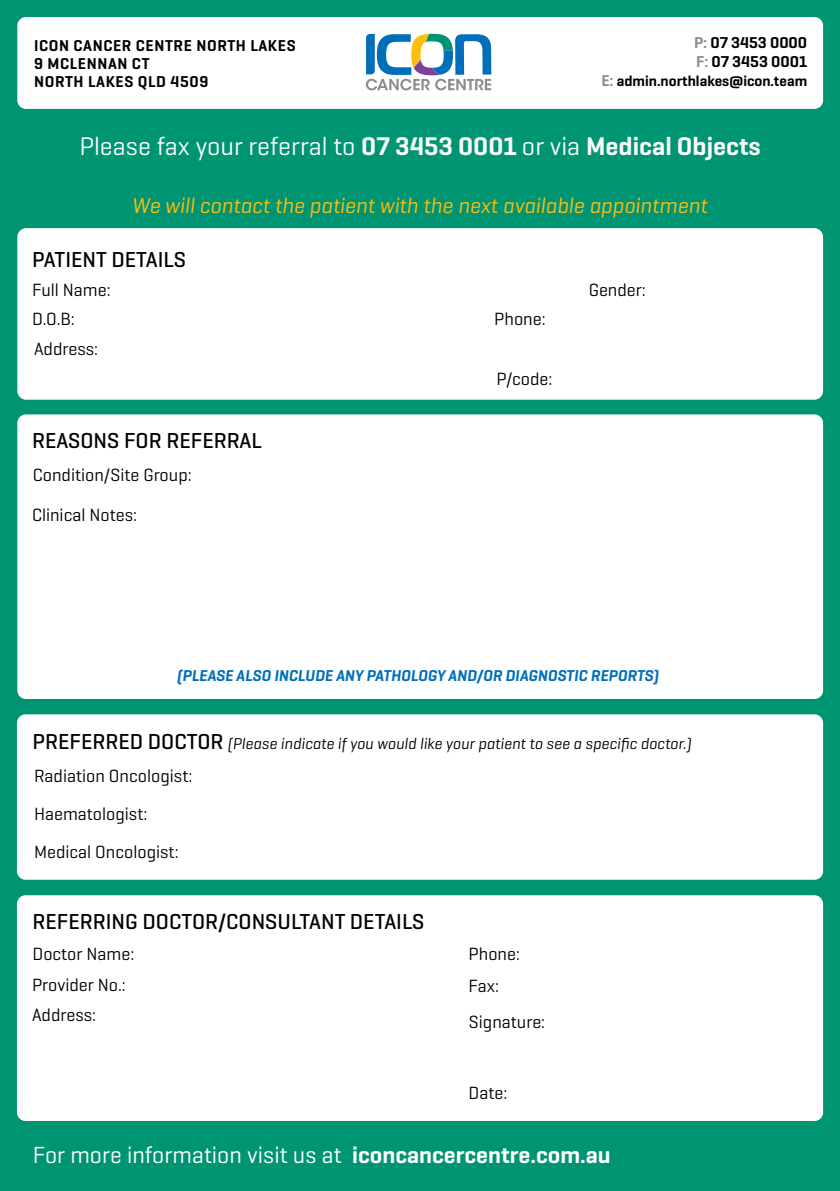
<style>
.page{position:relative;width:840px;height:1191px;background:#fff}
.page>*{position:absolute;margin:0;border:0;box-sizing:border-box;transform-origin:0 0}
.t1{font:26px "Geogrotesque";color:#fbfbfb}
.t2{font:23.6px "Geogrotesque";color:#fff}
.t3{font:500 22px "Geogrotesque";color:#000}
.t4{font:italic 22px "Geogrotesque";color:#febe10}
.t5{font:18px/30.8px "Geogrotesque";color:#000}
.t6{font:italic 16px "Geogrotesque";color:#000}
.t7{font:600 16px/18px "Geogrotesque";letter-spacing:.04em;color:#000}
.t8{font:italic 600 16px "Geogrotesque";color:#006fba}
.t9{font:600 16px/19.2px "Geogrotesque";color:#000}
.t10{font:600 15px "Geogrotesque";color:#000}
.s1{color:#898d90}
.s2{font-size:16px;color:#898d90}
.s3{font-weight:600}
.s4{font-weight:500;font-style:normal;font-size:22px}
</style>
<div class="page">
<div style="left:0;top:0;width:839px;height:1191px;background:#009572"></div>
<div style="left:17px;top:228px;width:805px;height:172px;background:#fff;border-radius:9px"></div>
<div style="left:17px;top:414px;width:805px;height:285px;background:#fff;border-radius:9px"></div>
<div style="left:17px;top:895px;width:805px;height:226px;background:#fff;border-radius:9px"></div>
<div style="left:17px;top:17px;width:805px;height:92px;background:#fff;border-radius:9px"></div>
<svg style="left:365px;top:34px;width:126px;height:56px"></svg>
<div style="left:17px;top:714px;width:805px;height:165px;background:#fff;border-radius:9px"></div>
<p class="t7" style="left:34px;top:36px;width:263px">ICON CANCER CENTRE NORTH LAKES<br>9 MCLENNAN CT<br>NORTH LAKES QLD 4509</p>
<p class="t9" style="left:693px;top:32px;width:115px"><span class="s1">P:</span> 07 3453 0000<br><span class="s1">F:</span> 07 3453 0001</p>
<p class="t10" style="left:601px;top:72px;width:207px"><span class="s2">E:</span> admin.northlakes@icon.team</p>
<h1 class="t1" style="left:79px;top:130px;width:682px">Please fax your referral to <span class="s3">07 3453 0001</span> or via <span class="s3">Medical Objects</span></h1>
<p class="t4" style="left:132px;top:192px;width:576px">We will contact the patient with the next available appointment</p>
<p class="t3" style="left:32px;top:246px;width:155px">PATIENT DETAILS</p>
<p class="t5" style="left:32px;top:274px;width:80px">Full Name:</p>
<p class="t5" style="left:32px;top:303px;width:44px">D.O.B:</p>
<p class="t5" style="left:34px;top:333px;width:66px">Address:</p>
<p class="t3" style="left:32px;top:426px;width:231px">REASONS FOR REFERRAL</p>
<p class="t5" style="left:33px;top:459px;width:160px">Condition/Site Group:</p>
<p class="t5" style="left:32px;top:498px;width:106px">Clinical Notes:</p>
<p class="t5" style="left:494px;top:303px;width:53px">Phone:</p>
<p class="t5" style="left:496px;top:363px;width:57px">P/code:</p>
<p class="t5" style="left:588px;top:274px;width:59px">Gender:</p>
<p class="t8" style="left:177px;top:666px;width:483px">(PLEASE ALSO INCLUDE ANY PATHOLOGY AND/OR DIAGNOSTIC REPORTS)</p>
<p class="t6" style="left:33px;top:733px;width:660px"><span class="s4">PREFERRED DOCTOR</span> (Please indicate if you would like your patient to see a specific doctor.)</p>
<p class="t5" style="left:34px;top:760px;width:160px">Radiation Oncologist:</p>
<p class="t5" style="left:34px;top:798px;width:115px">Haematologist:</p>
<p class="t5" style="left:34px;top:836px;width:146px">Medical Oncologist:</p>
<p class="t3" style="left:33px;top:907px;width:393px">REFERRING DOCTOR/CONSULTANT DETAILS</p>
<p class="t5" style="left:32px;top:938px;width:104px">Doctor Name:<br>Provider No.:</p>
<p class="t5" style="left:32px;top:999px;width:66px">Address:</p>
<p class="t5" style="left:468px;top:937px;width:53px">Phone:</p>
<p class="t5" style="left:468px;top:969px;width:32px">Fax:</p>
<p class="t5" style="left:468px;top:1006px;width:78px">Signature:</p>
<p class="t5" style="left:468px;top:1077px;width:40px">Date:</p>
<h2 class="t2" style="left:33px;top:1140px;width:579px">For more information visit us at <span class="s3">iconcancercentre.com.au</span></h2>
</div>
